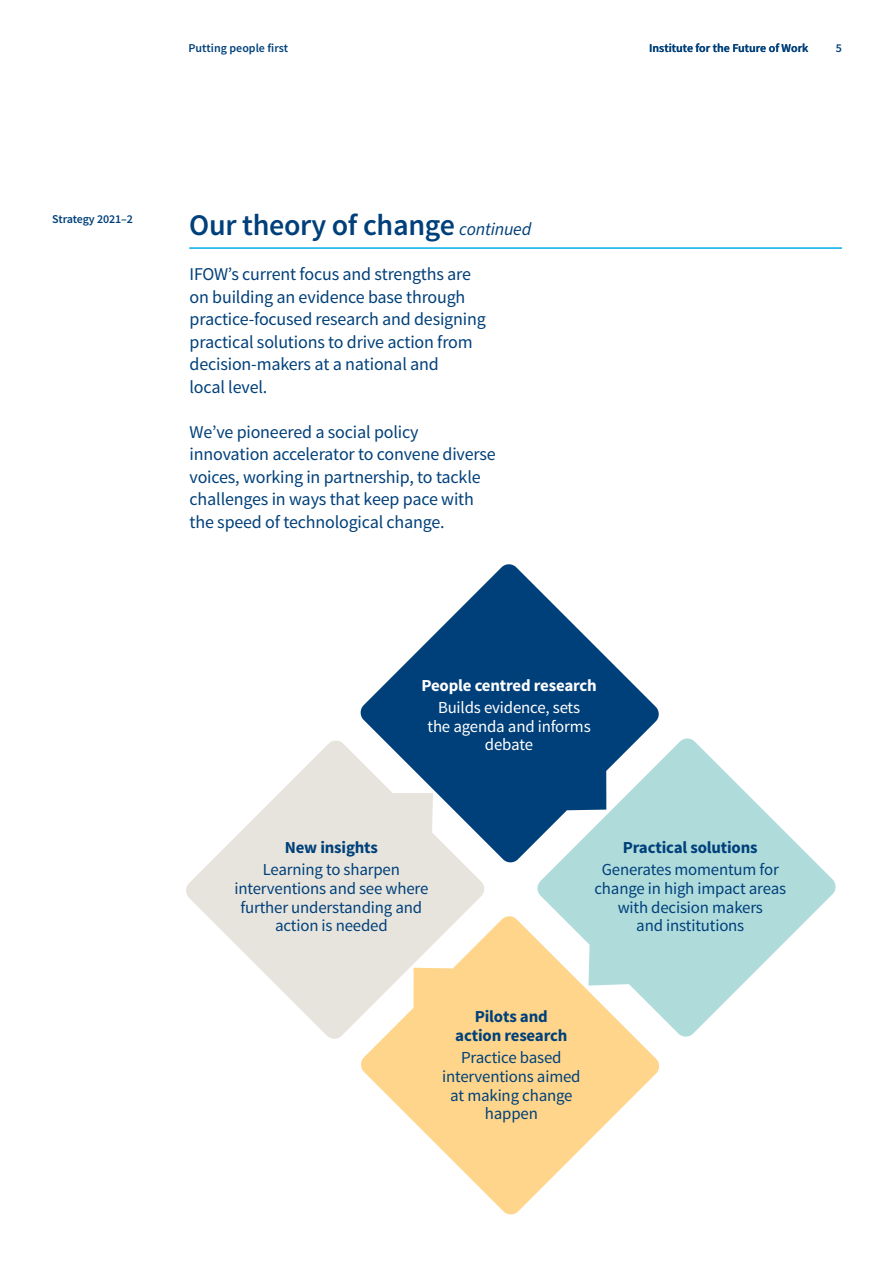
<style>
.page{position:relative;width:893px;height:1263px;background:#fff}
.page>*{position:absolute;margin:0;border:0;box-sizing:border-box;transform-origin:0 0}
.t1{font:600 30px "Source Sans Pro";letter-spacing:-.01em;color:#00407a}
.t2{font:18px/22.5px "Source Sans Pro";letter-spacing:-.01em;color:#00407a}
.t3{font:16.8px/18.6px "Source Sans Pro";letter-spacing:-.01em;color:#00407a;text-align:center}
.t4{font:700 16.8px "Source Sans Pro";letter-spacing:-.01em;color:#00407a}
.t5{font:16.8px/18.6px "Source Sans Pro";letter-spacing:-.01em;color:#fff;text-align:center}
.t6{font:700 16.8px "Source Sans Pro";letter-spacing:-.01em;color:#fff}
.t7{font:600 12px "Source Sans Pro";color:#00407a}
.s1{font-weight:400;font-style:italic;font-size:18px}
</style>
<div class="page">
<hr style="left:189px;top:247px;width:653px;height:2px;background:#00ade9">
<svg style="left:360px;top:564px;width:299px;height:299px;fill:#00407a"></svg>
<svg style="left:186px;top:739px;width:299px;height:300px;fill:#e7e4dd"></svg>
<svg style="left:536px;top:737px;width:300px;height:300px;fill:#afdbdb"></svg>
<svg style="left:360px;top:915px;width:300px;height:300px;fill:#fed58a"></svg>
<p class="t7" style="left:189px;top:40px;width:101px">Putting people first</p>
<p class="t7" style="left:649px;top:40px;width:161px">Institute for the Future of Work</p>
<p class="t7" style="left:836px;top:40px;width:8px">5</p>
<p class="t7" style="left:52px;top:211px;width:82px">Strategy 2021–2</p>
<p class="t1" style="left:189px;top:206px;width:344px">Our theory of change <span class="s1">continued</span></p>
<p class="t2" style="left:190px;top:263px;width:298px">IFOW’s current focus and strengths are on building an evidence base through practice-focused research and designing practical solutions to drive action from decision-makers at a national and</p>
<p class="t2" style="left:190px;top:376px;width:79px">local level.</p>
<p class="t2" style="left:190px;top:421px;width:308px">We’ve pioneered a social policy innovation accelerator to convene diverse voices, working in partnership, to tackle challenges in ways that keep pace with the speed of technological change.</p>
<p class="t6" style="left:421px;top:674px;width:177px">People centred research</p>
<p class="t5" style="left:427px;top:698px;width:165px">Builds evidence, sets the agenda and informs debate</p>
<p class="t4" style="left:285px;top:837px;width:95px">New insights</p>
<p class="t3" style="left:234px;top:861px;width:195px">Learning to sharpen interventions and see where further understanding and</p>
<p class="t3" style="left:275px;top:917px;width:114px">action is needed</p>
<p class="t4" style="left:623px;top:836px;width:136px">Practical solutions</p>
<p class="t3" style="left:602px;top:861px;width:179px">Generates momentum for</p>
<p class="t3" style="left:594px;top:879px;width:193px">change in high impact areas</p>
<p class="t3" style="left:618px;top:898px;width:147px">with decision makers</p>
<p class="t3" style="left:636px;top:917px;width:110px">and institutions</p>
<p class="t4" style="left:475px;top:1006px;width:75px">Pilots and</p>
<p class="t4" style="left:455px;top:1025px;width:114px">action research</p>
<p class="t3" style="left:442px;top:1049px;width:140px">Practice based interventions aimed</p>
<p class="t3" style="left:450px;top:1086px;width:124px">at making change happen</p>
</div>
